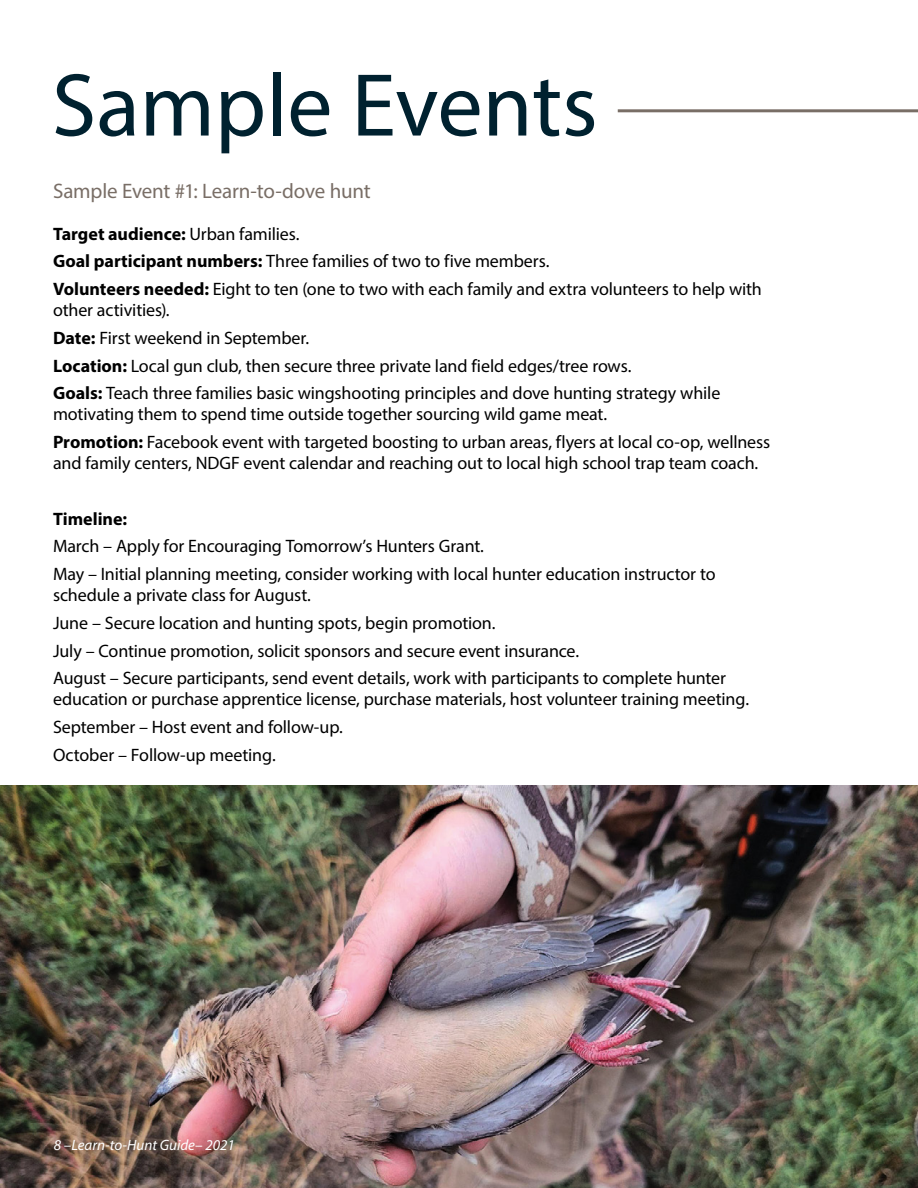
<style>
.page{position:relative;width:918px;height:1188px;background:#fff}
.page>*{position:absolute;margin:0;border:0;box-sizing:border-box;transform-origin:0 0}
.t1{font:90px "Myriad Pro";color:#00212f}
.t2{font:21px "Myriad Pro";letter-spacing:-.01em;color:#796e66}
.t3{font:18px/27.8px "Myriad Pro";letter-spacing:-.01em;color:#000}
.t4{font:700 18px "Myriad Pro";color:#000}
.t5{font:italic 15px "Myriad Pro";color:#fff}
.s1{font-weight:700}
</style>
<div class="page">
<hr style="left:618px;top:109px;width:300px;height:3px;background:#796e66">
<img style="left:0;top:785px;width:918px;height:403px">
<h1 class="t1" style="left:52px;top:50px;width:547px">Sample Events</h1>
<p class="t2" style="left:53px;top:178px;width:319px">Sample Event #1: Learn-to-dove hunt</p>
<p class="t3" style="left:53px;top:219px;width:710px"><span class="s1">Target audience:</span> Urban families.<br><span class="s1">Goal participant numbers:</span> Three families of two to five members.<br><span class="s1">Volunteers needed:</span> Eight to ten (one to two with each family and extra volunteers to help with</p>
<p class="t3" style="left:53px;top:296px;width:669px">other activities).<br><span class="s1">Date:</span> First weekend in September.<br><span class="s1">Location:</span> Local gun club, then secure three private land field edges/tree rows.<br><span class="s1">Goals:</span> Teach three families basic wingshooting principles and dove hunting strategy while</p>
<p class="t3" style="left:53px;top:400px;width:719px">motivating them to spend time outside together sourcing wild game meat.<br><span class="s1">Promotion:</span> Facebook event with targeted boosting to urban areas, flyers at local co-op, wellness</p>
<p class="t3" style="left:53px;top:449px;width:707px">and family centers, NDGF event calendar and reaching out to local high school trap team coach.</p>
<p class="t4" style="left:53px;top:507px;width:76px">Timeline:</p>
<p class="t3" style="left:53px;top:532px;width:664px">March – Apply for Encouraging Tomorrow’s Hunters Grant.<br>May – Initial planning meeting, consider working with local hunter education instructor to</p>
<p class="t3" style="left:53px;top:581px;width:675px">schedule a private class for August.<br>June – Secure location and hunting spots, begin promotion.<br>July – Continue promotion, solicit sponsors and secure event insurance.<br>August – Secure participants, send event details, work with participants to complete hunter</p>
<p class="t3" style="left:53px;top:685px;width:698px">education or purchase apprentice license, purchase materials, host volunteer training meeting.<br>September – Host event and follow-up.<br>October – Follow-up meeting.</p>
<p class="t5" style="left:54px;top:1136px;width:183px">8 –Learn-to-Hunt Guide– 2021</p>
</div>
